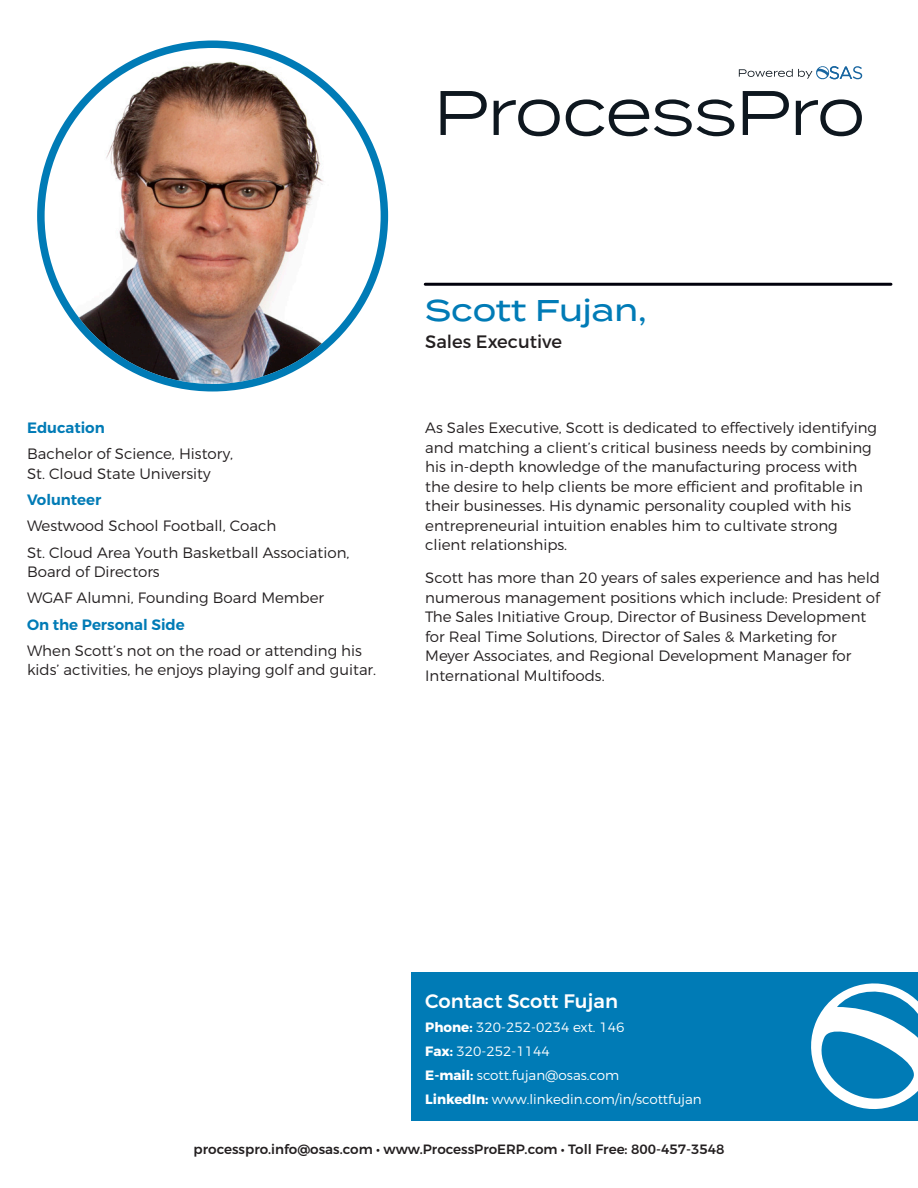
<style>
.page{position:relative;width:918px;height:1188px;background:#fff}
.page>*{position:absolute;margin:0;border:0;box-sizing:border-box;transform-origin:0 0}
.Name{font:500 30px "Termina";color:#007bb6}
.subheads{font:500 19.5px "Montserrat";color:#fff}
.Name-2{font:18px "Montserrat";color:#231f20}
.body_type{font:300 15px/19.5px "Montserrat";color:#231f20}
.Personal_Data{font:300 15px/19.5px "Montserrat";color:#231f20}
.subheads-2{font:600 15px "Montserrat";color:#007bb6}
.body_type-2{font:300 13.5px "Montserrat";color:#fff}
.body_type-3{font:500 13.5px "Montserrat";color:#231f20}
.s1{font-weight:700}
</style>
<div class="page">
<img style="left:45px;top:48px;width:336px;height:336px;border-radius:168px">
<div style="left:37px;top:40px;width:351px;height:352px;border:8px solid #007bb6;border-radius:50%"></div>
<svg style="left:441px;top:91px;width:46px;height:44px"></svg>
<svg style="left:494px;top:99px;width:66px;height:37px"></svg>
<svg style="left:566px;top:99px;width:168px;height:37px"></svg>
<svg style="left:743px;top:91px;width:46px;height:44px"></svg>
<svg style="left:796px;top:99px;width:66px;height:37px"></svg>
<svg style="left:739px;top:66px;width:123px;height:14px"></svg>
<hr style="left:425px;top:283px;width:466px;height:3px;background:#00000b">
<div style="left:412px;top:972px;width:506px;height:148px;background:#007bb6"></div>
<svg style="left:811px;top:983px;width:107px;height:126px"></svg>
<p class="subheads-2" style="left:27px;top:419px;width:79px">Education</p>
<p class="Personal_Data" style="left:27px;top:444px;width:208px">Bachelor of Science, History,<br>St. Cloud State University</p>
<p class="subheads-2" style="left:27px;top:491px;width:76px">Volunteer</p>
<p class="Personal_Data" style="left:27px;top:516px;width:251px">Westwood School Football, Coach</p>
<p class="Personal_Data" style="left:27px;top:542px;width:324px">St. Cloud Area Youth Basketball Association,<br>Board of Directors</p>
<p class="Personal_Data" style="left:27px;top:588px;width:299px">WGAF Alumni, Founding Board Member</p>
<p class="subheads-2" style="left:27px;top:615px;width:159px">On the Personal Side</p>
<p class="Personal_Data" style="left:27px;top:641px;width:351px">When Scott’s not on the road or attending his kids’ activities, he enjoys playing golf and guitar.</p>
<p class="Name" style="left:425px;top:288px;width:223px">Scott Fujan,</p>
<p class="Name-2" style="left:425px;top:331px;width:138px">Sales Executive</p>
<p class="body_type" style="left:425px;top:418px;width:453px">As Sales Executive, Scott is dedicated to effectively identifying and matching a client’s critical business needs by combining his in-depth knowledge of the manufacturing process with the desire to help clients be more efficient and profitable in their businesses. His dynamic personality coupled with his entrepreneurial intuition enables him to cultivate strong client relationships.</p>
<p class="body_type" style="left:425px;top:568px;width:456px">Scott has more than 20 years of sales experience and has held numerous management positions which include: President of The Sales Initiative Group, Director of Business Development for Real Time Solutions, Director of Sales &amp; Marketing for Meyer Associates, and Regional Development Manager for International Multifoods.</p>
<p class="subheads" style="left:425px;top:989px;width:194px">Contact Scott Fujan</p>
<p class="body_type-2" style="left:425px;top:1019px;width:201px"><span class="s1">Phone:</span> 320-252-0234 ext. 146</p>
<p class="body_type-2" style="left:425px;top:1043px;width:126px"><span class="s1">Fax:</span> 320-252-1144</p>
<p class="body_type-2" style="left:425px;top:1067px;width:196px"><span class="s1">E-mail:</span> scott.fujan@osas.com</p>
<p class="body_type-2" style="left:425px;top:1091px;width:278px"><span class="s1">LinkedIn:</span> www.linkedin.com/in/scottfujan</p>
<p class="body_type-3" style="left:194px;top:1141px;width:532px">processpro.info@osas.com • www.ProcessProERP.com • Toll Free: 800-457-3548</p>
</div>
